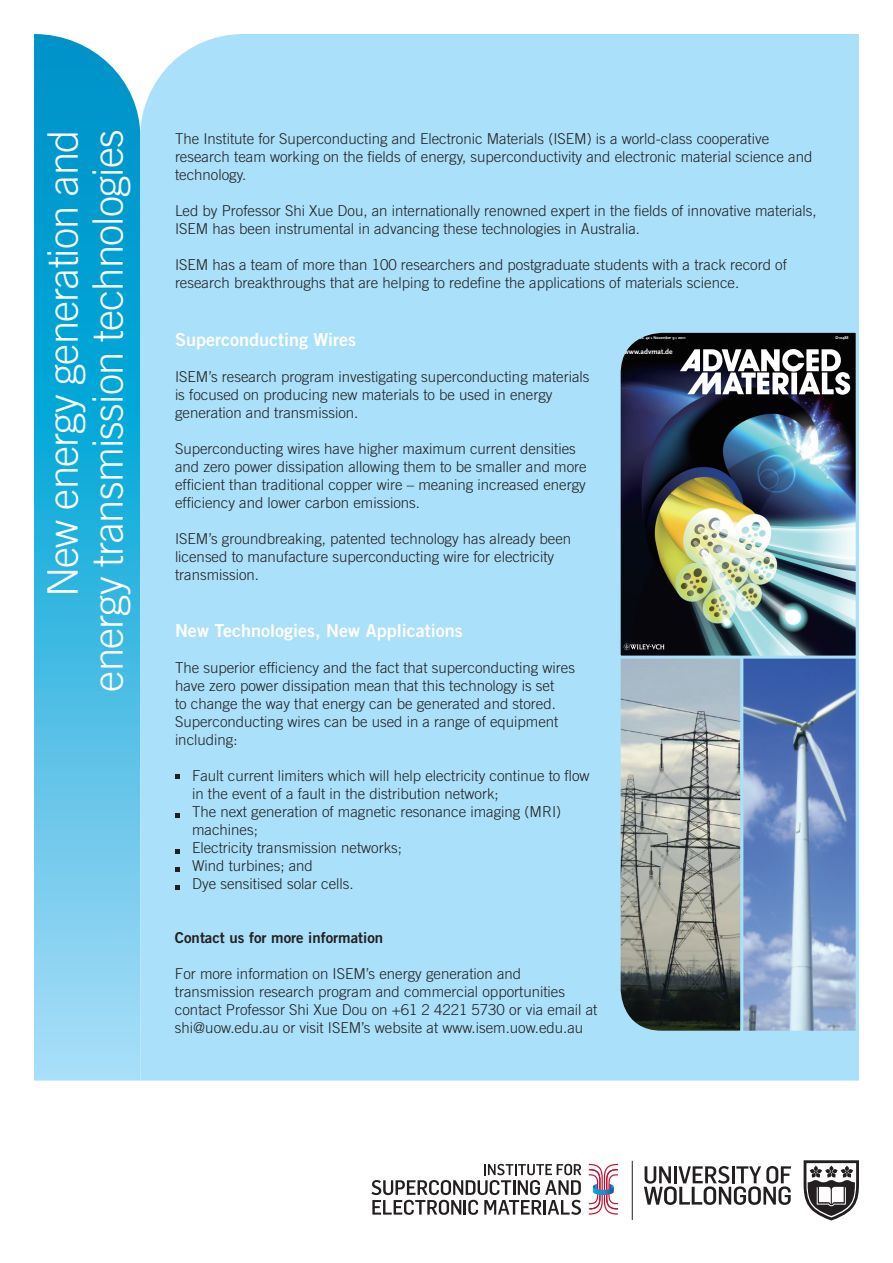
<style>
.page{position:relative;width:893px;height:1263px;background:#fff}
.page>*{position:absolute;margin:0;border:0;box-sizing:border-box;transform-origin:0 0}
.t1{font:300 42px/45px "Trade Gothic";letter-spacing:-.02em;color:#fff;text-align:right}
.t2{font:18px "Trade Gothic Bold Two";color:#fff}
.t3{font:300 15px/18px "Trade Gothic";color:#231f20}
.t4{font:15px "Trade Gothic Bold Two";color:#231f20}
.t5{font:700 7.35px "Scala Sans";color:#fff}
.t6{font:700 4.05px "Scala Sans";color:#fff}
</style>
<div class="page">
<svg style="left:34px;top:34px;width:106px;height:1046px;background:#3eb7e0"></svg>
<div style="left:140px;top:34px;width:719px;height:1046px;background:#aae0f9"></div>
<svg style="left:175px;top:775px;width:4px;height:4px"></svg>
<svg style="left:175px;top:813px;width:4px;height:4px"></svg>
<svg style="left:175px;top:849px;width:4px;height:4px"></svg>
<svg style="left:175px;top:867px;width:4px;height:4px"></svg>
<svg style="left:175px;top:885px;width:4px;height:4px"></svg>
<img style="left:745px;top:660px;width:110px;height:370px">
<div style="left:740px;top:654px;width:119px;height:380px;border:3px solid #aae0f9"></div>
<svg style="left:616px;top:660px;width:129px;height:375px;background:#969f9e"></svg>
<img style="left:616px;top:328px;width:243px;height:332px">
<hr style="left:632px;top:1161px;width:1px;height:59px;background:#231f20">
<svg style="left:644px;top:1166px;width:147px;height:39px"></svg>
<svg style="left:371px;top:1164px;width:210px;height:51px"></svg>
<svg style="left:588px;top:1163px;width:31px;height:52px"></svg>
<svg style="left:804px;top:1160px;width:55px;height:60px"></svg>
<h1 class="t1" style="left:40px;top:691px;width:563px;rotate:-90deg">New energy generation and energy transmission technologies</h1>
<p class="t3" style="left:175px;top:129px;width:639px">The Institute for Superconducting and Electronic Materials (ISEM) is a world-class cooperative research team working on the fields of energy, superconductivity and electronic material science and technology.</p>
<p class="t3" style="left:175px;top:201px;width:643px">Led by Professor Shi Xue Dou, an internationally renowned expert in the fields of innovative materials,<br>ISEM has been instrumental in advancing these technologies in Australia.</p>
<p class="t3" style="left:175px;top:255px;width:613px">ISEM has a team of more than 100 researchers and postgraduate students with a track record of research breakthroughs that are helping to redefine the applications of materials science.</p>
<p class="t2" style="left:175px;top:328px;width:183px">Superconducting Wires</p>
<p class="t3" style="left:175px;top:367px;width:416px">ISEM’s research program investigating superconducting materials is focused on producing new materials to be used in energy generation and transmission.</p>
<p class="t3" style="left:175px;top:439px;width:413px">Superconducting wires have higher maximum current densities and zero power dissipation allowing them to be smaller and more efficient than traditional copper wire – meaning increased energy efficiency and lower carbon emissions.</p>
<p class="t3" style="left:175px;top:529px;width:398px">ISEM’s groundbreaking, patented technology has already been licensed to manufacture superconducting wire for electricity transmission.</p>
<p class="t6" style="left:624px;top:335px;width:63px">Vol. 23 • No. 42 • November 9 • 2011</p>
<p class="t5" style="left:624px;top:348px;width:50px">www.advmat.de</p>
<p class="t2" style="left:175px;top:619px;width:289px">New Technologies, New Applications</p>
<p class="t3" style="left:175px;top:659px;width:402px">The superior efficiency and the fact that superconducting wires have zero power dissipation mean that this technology is set<br>to change the way that energy can be generated and stored.<br>Superconducting wires can be used in a range of equipment including:</p>
<p class="t3" style="left:192px;top:767px;width:399px">Fault current limiters which will help electricity continue to flow in the event of a fault in the distribution network;<br>The next generation of magnetic resonance imaging (MRI) machines;<br>Electricity transmission networks;<br>Wind turbines; and<br>Dye sensitised solar cells.</p>
<p class="t4" style="left:175px;top:928px;width:210px">Contact us for more information</p>
<p class="t3" style="left:175px;top:965px;width:424px">For more information on ISEM’s energy generation and transmission research program and commercial opportunities contact Professor Shi Xue Dou on +61 2 4221 5730 or via email at shi@uow.edu.au or visit ISEM’s website at www.isem.uow.edu.au</p>
<p class="t6" style="left:835px;top:335px;width:15px">D10488</p>
</div>
